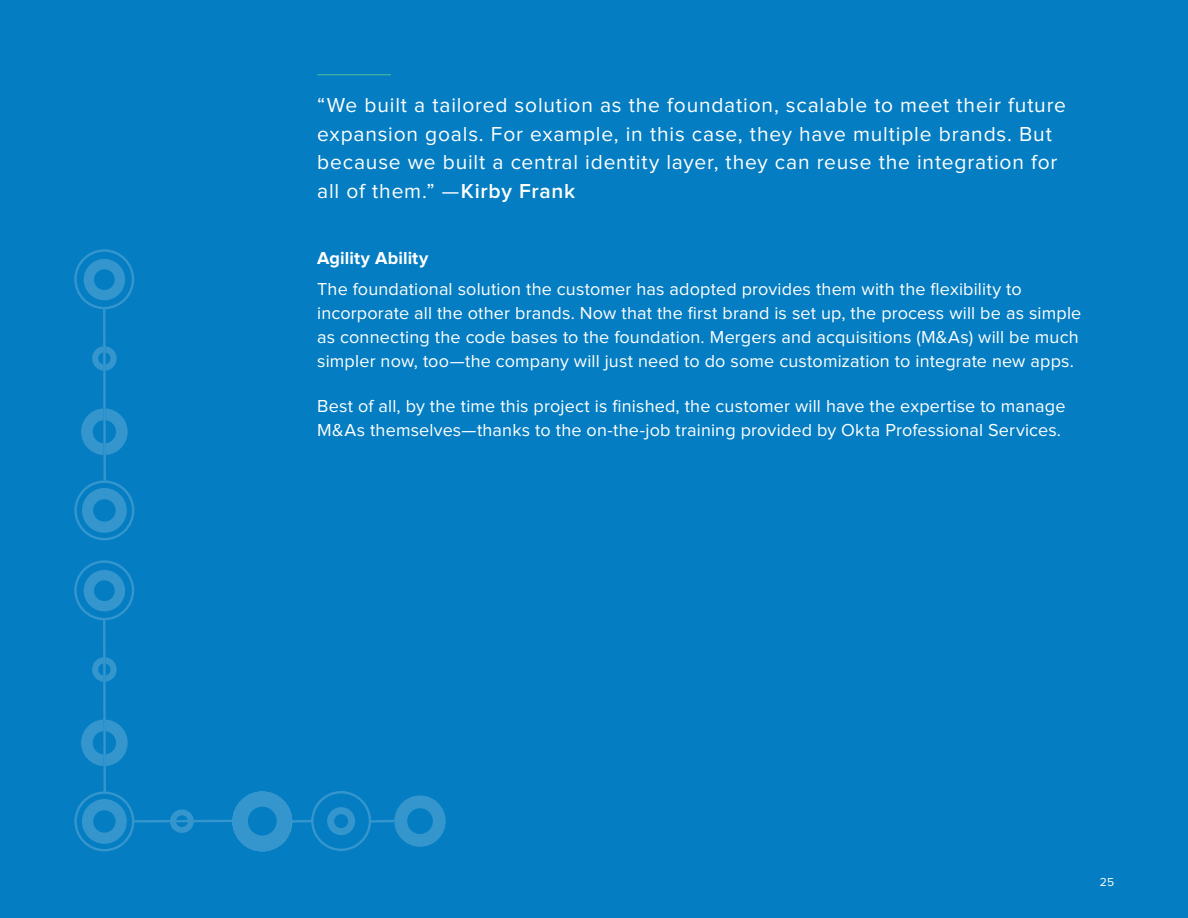
<style>
.page{position:relative;width:1188px;height:918px;background:#047dc2}
.page>*{position:absolute;margin:0;border:0;box-sizing:border-box;transform-origin:0 0}
.t1{font:21px/28.5px "Proxima Nova";letter-spacing:.04em;color:#fff}
.t2{font:18px/24px "Proxima Nova";letter-spacing:.01em;color:#fff}
.t3{font:700 18px "Proxima Nova";letter-spacing:.005em;color:#fff}
.t4{font:12px "Proxima Nova";color:#fff}
.s1{font-weight:600}
</style>
<div class="page">
<svg style="left:74px;top:249px;width:60px;height:291px"></svg>
<svg style="left:74px;top:560px;width:372px;height:292px"></svg>
<hr style="left:317px;top:74px;width:74px;height:1px;background:#4fbe9c">
<p class="t1" style="left:317px;top:92px;width:750px">“We built a tailored solution as the foundation, scalable to meet their future expansion goals. For example, in this case, they have multiple brands. But because we built a central identity layer, they can reuse the integration for all of them.” —<span class="s1">Kirby Frank</span></p>
<p class="t3" style="left:317px;top:249px;width:112px">Agility Ability</p>
<p class="t2" style="left:317px;top:278px;width:766px">The foundational solution the customer has adopted provides them with the flexibility to incorporate all the other brands. Now that the first brand is set up, the process will be as simple as connecting the code bases to the foundation. Mergers and acquisitions (M&amp;As) will be much simpler now, too—the company will just need to do some customization to integrate new apps.</p>
<p class="t2" style="left:317px;top:395px;width:750px">Best of all, by the time this project is finished, the customer will have the expertise to manage<br>M&amp;As themselves—thanks to the on-the-job training provided by Okta Professional Services.</p>
<p class="t4" style="left:1100px;top:877px;width:16px">25</p>
</div>
